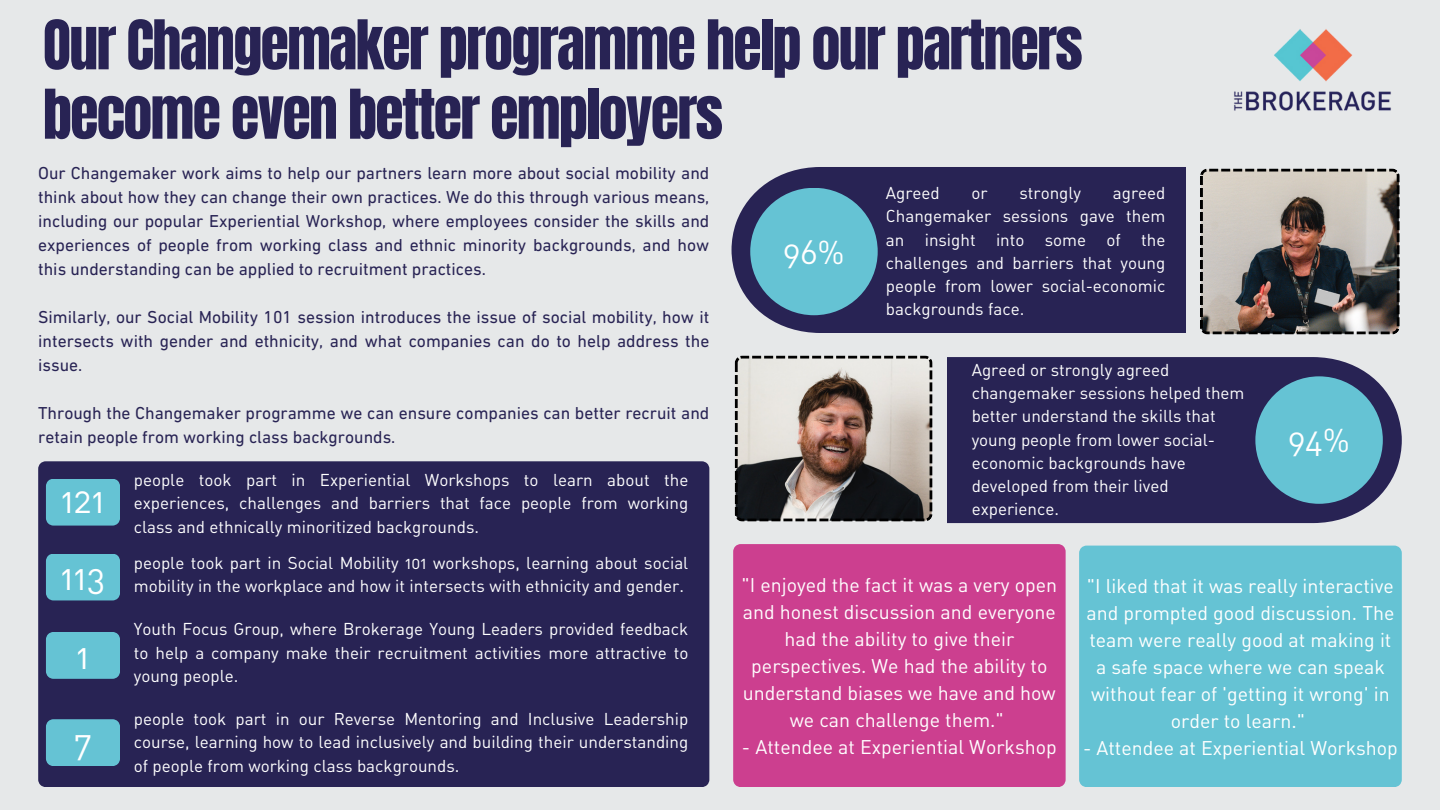
<style>
.page{position:relative;width:1440px;height:810px;background:#e6e8e9}
.page>*{position:absolute;margin:0;border:0;box-sizing:border-box;transform-origin:0 0}
.t1{font:57.9px/69.4px "Anton";letter-spacing:-.03em;color:#282354}
.t2{font:35px "DIN Regular Alternate";color:#fff}
.t3{font:32.6px "DIN Regular Alternate";color:#fff}
.t4{font:19.6px/27px "DIN Regular Alternate";color:#fff;text-align:center}
.t5{font:17.6px/24px "DIN Next LT Pro";color:#282354;text-align:justify}
.t6{font:17px/23.2px "DIN Regular Alternate";color:#fff;text-align:justify}
</style>
<div class="page">
<img style="left:1234px;top:29px;width:157px;height:82px">
<div style="left:38px;top:461px;width:671px;height:326px;background:#282354"></div>
<div style="left:46px;top:479px;width:74px;height:47px;background:#65c3d4"></div>
<div style="left:46px;top:554px;width:74px;height:46px;background:#65c3d4"></div>
<div style="left:46px;top:632px;width:74px;height:47px;background:#65c3d4"></div>
<div style="left:46px;top:719px;width:74px;height:47px;background:#65c3d4"></div>
<div style="left:733px;top:544px;width:333px;height:243px;background:#cc3f8f"></div>
<div style="left:1079px;top:546px;width:323px;height:241px;background:#65c3d4"></div>
<img style="left:1200px;top:169px;width:199px;height:165px">
<div style="left:732px;top:167px;width:454px;height:166px;background:#282354"></div>
<div style="left:750px;top:188px;width:128px;height:127px;background:#65c3d4;border-radius:50%"></div>
<div style="left:947px;top:357px;width:455px;height:166px;background:#282354"></div>
<div style="left:1255px;top:376px;width:128px;height:128px;background:#65c3d4;border-radius:50%"></div>
<svg style="left:735px;top:356px;width:198px;height:165px"></svg>
<p class="t1" style="left:43px;top:11px;width:1041px">Our Changemaker programme help our partners become even better employers</p>
<p class="t5" style="left:38px;top:163px;width:673px">Our Changemaker work aims to help our partners learn more about social mobility and think about how they can change their own practices. We do this through various means, including our popular Experiential Workshop, where employees consider the skills and experiences of people from working class and ethnic minority backgrounds, and how this understanding can be applied to recruitment practices.</p>
<p class="t5" style="left:38px;top:307px;width:673px">Similarly, our Social Mobility 101 session introduces the issue of social mobility, how it intersects with gender and ethnicity, and what companies can do to help address the issue.</p>
<p class="t5" style="left:38px;top:403px;width:673px">Through the Changemaker programme we can ensure companies can better recruit and retain people from working class backgrounds.</p>
<p class="t6" style="left:886px;top:181px;width:56px">Agreed</p>
<p class="t6" style="left:972px;top:181px;width:18px">or</p>
<p class="t6" style="left:1019px;top:181px;width:63px">strongly</p>
<p class="t6" style="left:886px;top:181px;width:281px;text-indent:227px">agreed Changemaker sessions gave them an insight into some of the challenges and barriers that young people from lower social-economic backgrounds face.</p>
<p class="t3" style="left:783px;top:231px;width:63px">96%</p>
<p class="t6" style="left:972px;top:358px;width:274px;text-align:left">Agreed or strongly agreed changemaker sessions helped them better understand the skills that young people from lower social&shy;economic backgrounds have developed from their lived experience.</p>
<p class="t6" style="left:134px;top:468px;width:556px">people took part in Experiential Workshops to learn about the experiences, challenges and barriers that face people from working class and ethnically minoritized backgrounds.</p>
<p class="t2" style="left:61px;top:478px;width:45px">121</p>
<p class="t3" style="left:1288px;top:420px;width:63px">94%</p>
<p class="t2" style="left:61px;top:556px;width:46px">113</p>
<p class="t2" style="left:76px;top:634px;width:15px">1</p>
<p class="t2" style="left:74px;top:721px;width:19px">7</p>
<p class="t6" style="left:134px;top:551px;width:556px">people took part in Social Mobility 101 workshops, learning about social mobility in the workplace and how it intersects with ethnicity and gender.</p>
<p class="t6" style="left:134px;top:617px;width:556px">Youth Focus Group, where Brokerage Young Leaders provided feedback to help a company make their recruitment activities more attractive to young people.</p>
<p class="t6" style="left:134px;top:707px;width:556px">people took part in our Reverse Mentoring and Inclusive Leadership course, learning how to lead inclusively and building their understanding of people from working class backgrounds.</p>
<p class="t4" style="left:742px;top:571px;width:317px">"I enjoyed the fact it was a very open and honest discussion and everyone had the ability to give their perspectives. We had the ability to understand biases we have and how we can challenge them."</p>
<p class="t4" style="left:742px;top:733px;width:316px">- Attendee at Experiential Workshop</p>
<p class="t4" style="left:1087px;top:572px;width:309px">"I liked that it was really interactive and prompted good discussion. The team were really good at making it a safe space where we can speak without fear of 'getting it wrong' in order to learn."</p>
<p class="t4" style="left:1083px;top:734px;width:316px">- Attendee at Experiential Workshop</p>
</div>
